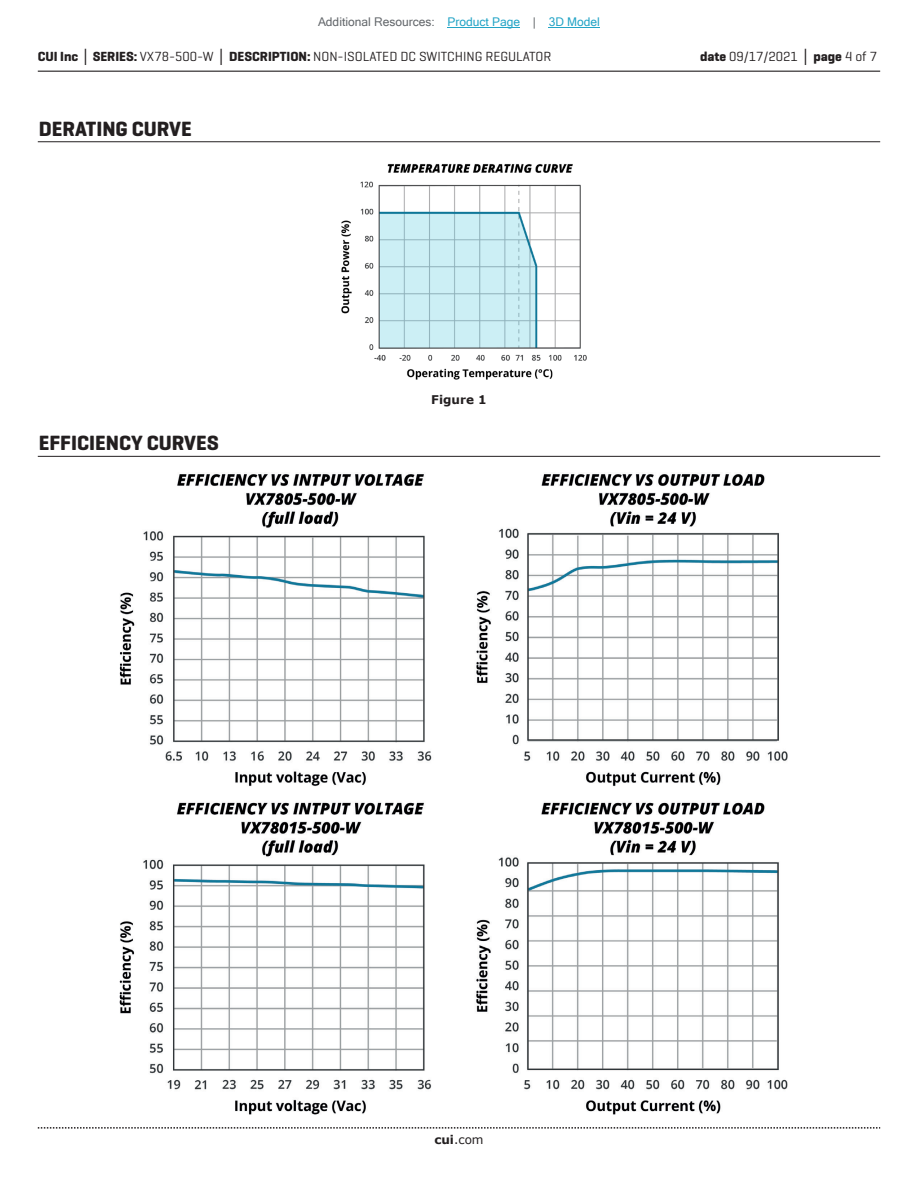
<style>
.page{position:relative;width:918px;height:1188px;background:#fff}
.page>*{position:absolute;margin:0;border:0;box-sizing:border-box;transform-origin:0 0}
.t1{font:700 21px "Geogrotesque";color:#231f20}
.t2{font:13.5px "Geogrotesque";color:#231f20}
.t3{font:12px "Microsoft Sans Serif";color:#63676b}
.t4{font:12px "Verdana";color:#231f20}
.t5{font:700 12px "Verdana";color:#231f20}
.s1{color:#23a4c6}
.s2{font-weight:700}
.s3{font-family:"Verdana";font-weight:700}
</style>
<div class="page">
<hr style="left:38px;top:71px;width:842px;height:1px;background:#231f20">
<svg style="left:38px;top:1127px;width:842px;height:2px"></svg>
<hr style="left:38px;top:141px;width:842px;height:1px;background:#231f20">
<hr style="left:38px;top:456px;width:842px;height:1px;background:#231f20">
<img style="left:341px;top:164px;width:246px;height:215px">
<img style="left:119px;top:474px;width:668px;height:641px">
<hr style="left:448px;top:27px;width:72px;height:1px;background:#23a4c6">
<hr style="left:549px;top:27px;width:51px;height:1px;background:#23a4c6">
<p class="t3" style="left:318px;top:15px;width:283px">Additional Resources: <span class="s1">Product Page</span> | <span class="s1">3D Model</span></p>
<p class="t2" style="left:38px;top:48px;width:515px"><span class="s2">CUI Inc</span> <span class="s3">│</span> <span class="s2">SERIES:</span> VX78-500-W <span class="s3">│</span> <span class="s2">DESCRIPTION:</span> NON-ISOLATED DC SWITCHING REGULATOR</p>
<p class="t2" style="left:700px;top:48px;width:179px"><span class="s2">date</span> 09/17/2021 <span class="s3">│</span> <span class="s2">page</span> 4 of 7</p>
<h1 class="t1" style="left:39px;top:116px;width:154px">DERATING CURVE</h1>
<h1 class="t1" style="left:39px;top:430px;width:181px">EFFICIENCY CURVES</h1>
<p class="t5" style="left:431px;top:392px;width:57px">Figure 1</p>
<p class="t4" style="left:434px;top:1131px;width:51px"><span class="s2">cui</span>.com</p>
</div>
